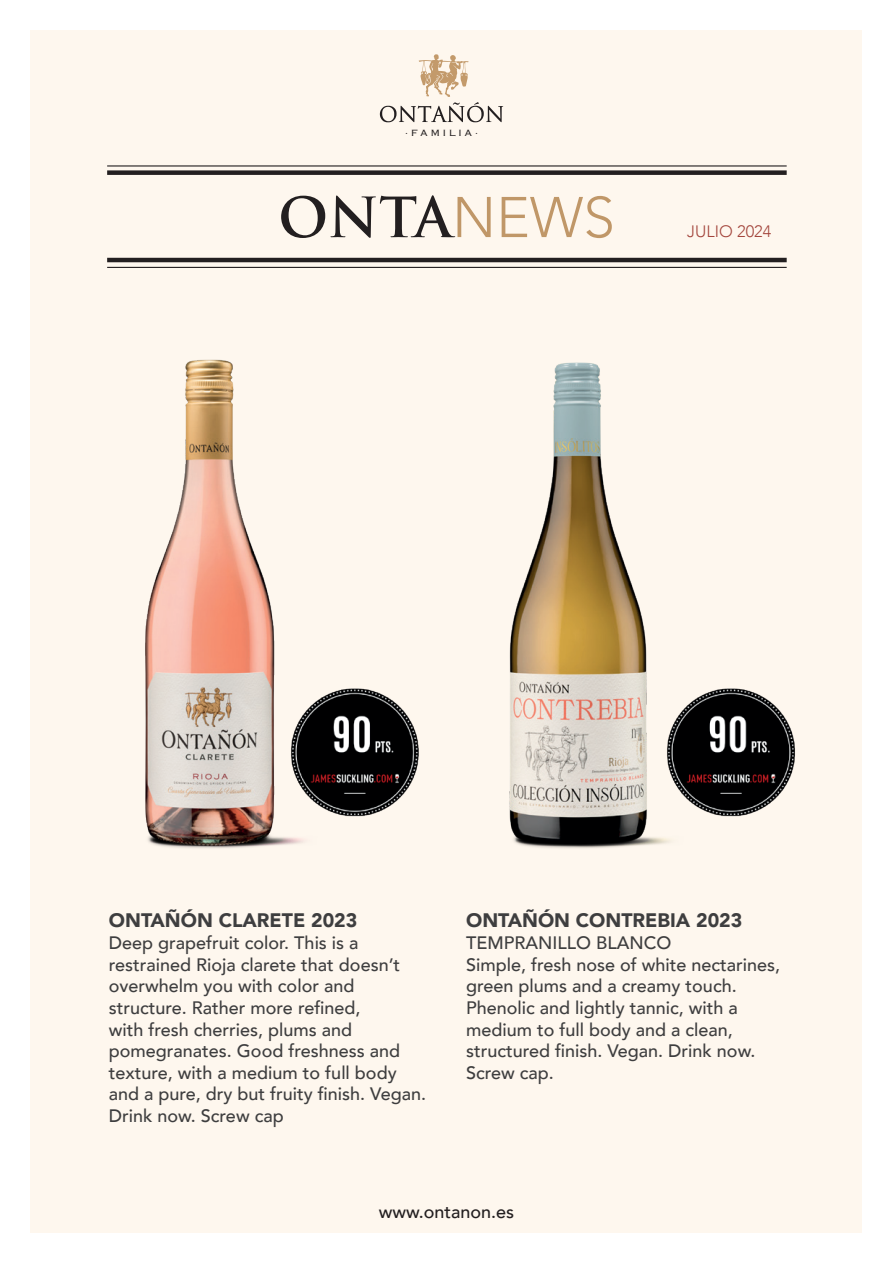
<style>
.page{position:relative;width:893px;height:1263px;background:#fff}
.page>*{position:absolute;margin:0;border:0;box-sizing:border-box;transform-origin:0 0}
.t1{font:700 54px "Trajan";color:#231f20}
.t2{font:900 19.5px "Avenir";color:#3e3e3f}
.t3{font:500 18px/21.6px "Avenir";color:#3e3e3f}
.t4{font:500 18px "Avenir";color:#231f20}
.t5{font:300 16.5px "Avenir";color:#a3453c}
.t6{font:300 11.7px "Copperplate";letter-spacing:.2em;color:#231f20}
.s1{font-family:"Avenir";font-weight:300;font-size:56.7px;color:#c09768}
</style>
<div class="page">
<div style="left:31px;top:31px;width:831px;height:1202px;background:#fef7ee"></div>
<svg style="left:380px;top:54px;width:123px;height:68px"></svg>
<hr style="left:107px;top:258px;width:680px;height:4px;background:#231f20">
<div style="left:107px;top:170px;width:680px;height:5px;background:#231f20"></div>
<hr style="left:107px;top:165px;width:680px;height:2px;background:#231f20">
<hr style="left:107px;top:267px;width:680px;height:1px;background:#231f20">
<img style="left:145px;top:359px;width:159px;height:489px">
<img style="left:509px;top:362px;width:162px;height:486px">
<img style="left:289px;top:684px;width:130px;height:133px">
<img style="left:665px;top:684px;width:130px;height:133px">
<p class="t6" style="left:405px;top:125px;width:75px">·FAMILIA·</p>
<h1 class="t1" style="left:278px;top:184px;width:338px">ONTA<span class="s1">NEWS</span></h1>
<p class="t5" style="left:687px;top:221px;width:86px">JULIO 2024</p>
<p class="t2" style="left:109px;top:904px;width:250px">ONTAÑÓN CLARETE 2023</p>
<p class="t3" style="left:109px;top:931px;width:319px">Deep grapefruit color. This is a restrained Rioja clarete that doesn’t overwhelm you with color and structure. Rather more refined,<br>with fresh cherries, plums and pomegranates. Good freshness and texture, with a medium to full body and a pure, dry but fruity finish. Vegan.<br>Drink now. Screw cap</p>
<p class="t2" style="left:466px;top:904px;width:278px">ONTAÑÓN CONTREBIA 2023</p>
<p class="t3" style="left:466px;top:931px;width:316px">TEMPRANILLO BLANCO<br>Simple, fresh nose of white nectarines, green plums and a creamy touch.<br>Phenolic and lightly tannic, with a medium to full body and a clean, structured finish. Vegan. Drink now.<br>Screw cap.</p>
<p class="t4" style="left:379px;top:1196px;width:137px">www.ontanon.es</p>
</div>
